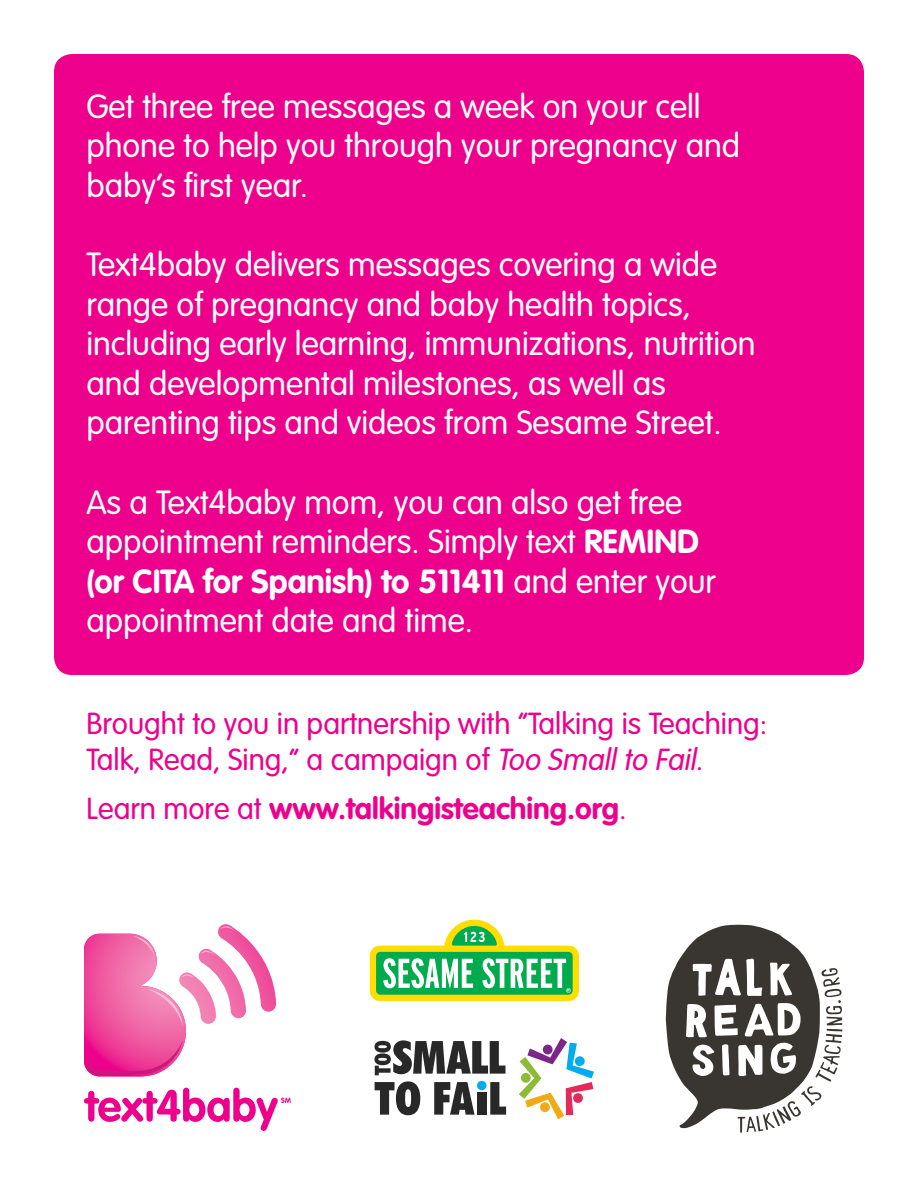
<style>
.page{position:relative;width:918px;height:1188px;background:#fff}
.page>*{position:absolute;margin:0;border:0;box-sizing:border-box;transform-origin:0 0}
.t1{font:300 33px/39.6px "VAG Rounded";color:#fff}
.t2{font:300 30px/36px "VAG Rounded";color:#ec008c}
.t3{font:700 30px "VAG Rounded";color:#ec008c}
.s1{font-weight:700}
.s2{font-style:italic}
.s3{font-weight:300}
</style>
<div class="page">
<div style="left:54px;top:54px;width:810px;height:621px;background:#ec008c;border-radius:18px"></div>
<svg style="left:84px;top:924px;width:192px;height:152px"></svg>
<svg style="left:84px;top:1088px;width:207px;height:43px"></svg>
<svg style="left:666px;top:925px;width:176px;height:208px"></svg>
<svg style="left:519px;top:1038px;width:75px;height:81px"></svg>
<div style="left:477px;top:1081px;width:10px;height:9px;background:#00acec;border-radius:50%"></div>
<svg style="left:374px;top:1040px;width:132px;height:35px"></svg>
<svg style="left:375px;top:1081px;width:45px;height:34px"></svg>
<svg style="left:434px;top:1082px;width:41px;height:33px"></svg>
<div style="left:477px;top:1092px;width:9px;height:23px;background:#292829"></div>
<svg style="left:490px;top:1082px;width:16px;height:33px"></svg>
<svg style="left:370px;top:920px;width:209px;height:81px"></svg>
<p class="t1" style="left:86px;top:86px;width:655px">Get three free messages a week on your cell phone to help you through your pregnancy and baby’s first year.</p>
<p class="t1" style="left:86px;top:245px;width:671px">Text4baby delivers messages covering a wide range of pregnancy and baby health topics, including early learning, immunizations, nutrition and developmental milestones, as well as parenting tips and videos from Sesame Street.</p>
<p class="t1" style="left:86px;top:482px;width:631px">As a Text4baby mom, you can also get free appointment reminders. Simply text <span class="s1">REMIND (or CITA for Spanish) to 511411</span> and enter your appointment date and time.</p>
<p class="t2" style="left:86px;top:705px;width:683px">Brought to you in partnership with “Talking is Teaching:<br>Talk, Read, Sing,” a campaign of <span class="s2">Too Smallto Fail</span>.</p>
<p class="t3" style="left:86px;top:791px;width:542px"><span class="s3">Learn more at</span> www.talkingisteaching.org<span class="s3">.</span></p>
</div>
